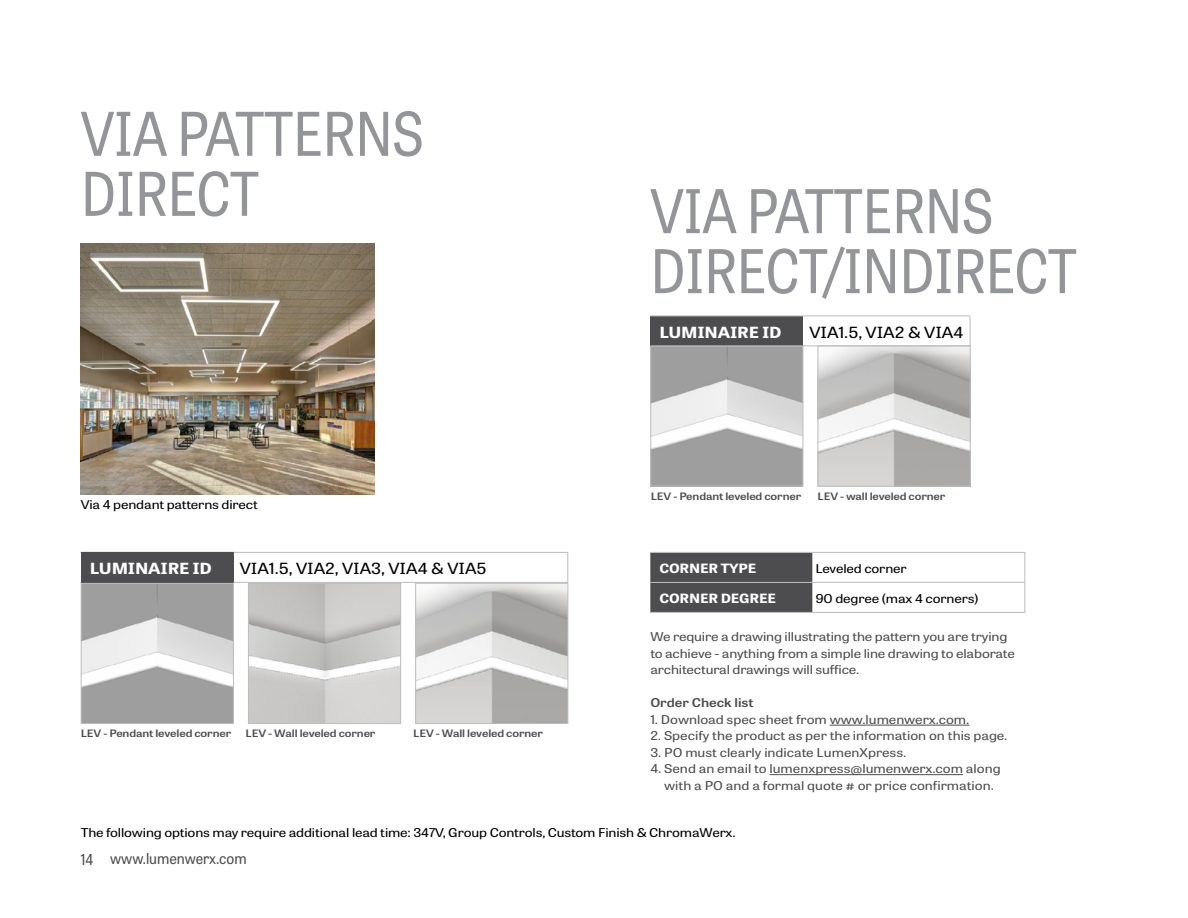
<style>
.page{position:relative;width:1188px;height:918px;background:#fff}
.page>*{position:absolute;margin:0;border:0;box-sizing:border-box;transform-origin:0 0}
.t1{font:60px/60px "Tablet Gothic";letter-spacing:-.01em;color:#939598;scale:.9 1}
.t2{font:15.3px "Tablet Gothic";color:#000;scale:1.18 1}
.t3{font:700 15.3px "Tablet Gothic";letter-spacing:-.01em;color:#fff;scale:1.18 1}
.t4{font:15px "Tablet Gothic";color:#4d4d4f;scale:.95 1}
.t5{font:700 12.75px "Tablet Gothic";letter-spacing:-.01em;color:#fff;scale:1.18 1}
.t6{font:12.15px/16.5px "Tablet Gothic";letter-spacing:-.01em;color:#4d4d4f;scale:1.18 1}
.t7{font:12.15px "Tablet Gothic";letter-spacing:-.01em;color:#000;scale:1.18 1}
.t8{font:600 12.15px "Tablet Gothic";color:#4d4d4f;scale:1.18 1}
.t9{font:600 10.2px "Tablet Gothic";letter-spacing:-.01em;color:#4d4d4f;scale:1.18 1}
</style>
<div class="page">
<img style="left:250px;top:585px;width:149px;height:137px">
<div style="left:248px;top:583px;width:153px;height:141px;border:1px solid #bcbec0"></div>
<img style="left:81px;top:243px;width:294px;height:252px">
<img style="left:652px;top:347px;width:149px;height:137px">
<div style="left:650px;top:345px;width:153px;height:141px;border:1px solid #bcbec0"></div>
<img style="left:820px;top:347px;width:149px;height:137px">
<div style="left:818px;top:345px;width:153px;height:141px;border:1px solid #bcbec0"></div>
<img style="left:83px;top:585px;width:149px;height:137px">
<div style="left:81px;top:583px;width:153px;height:141px;border:1px solid #bcbec0"></div>
<img style="left:417px;top:585px;width:149px;height:137px">
<div style="left:415px;top:583px;width:153px;height:141px;border:1px solid #bcbec0"></div>
<div style="left:81px;top:552px;width:153px;height:30px;background:#4d4d4f"></div>
<hr style="left:81px;top:582px;width:153px;height:1px;background:#4d4d4f">
<hr style="left:234px;top:552px;width:334px;height:1px;background:#bcbec0">
<svg style="left:567px;top:553px;width:1px;height:29px"></svg>
<hr style="left:234px;top:582px;width:334px;height:1px;background:#bcbec0">
<div style="left:650px;top:316px;width:153px;height:30px;background:#4d4d4f"></div>
<hr style="left:650px;top:315px;width:153px;height:1px;background:#bcbec0">
<hr style="left:803px;top:315px;width:168px;height:1px;background:#bcbec0">
<svg style="left:970px;top:316px;width:1px;height:29px"></svg>
<hr style="left:650px;top:345px;width:153px;height:1px;background:#bcbec0">
<hr style="left:803px;top:345px;width:168px;height:1px;background:#bcbec0">
<div style="left:650px;top:553px;width:162px;height:59px;background:#4d4d4f"></div>
<hr style="left:650px;top:552px;width:162px;height:1px;background:#bcbec0">
<hr style="left:812px;top:552px;width:213px;height:1px;background:#bcbec0">
<hr style="left:650px;top:582px;width:162px;height:1px;background:#bcbec0">
<hr style="left:812px;top:582px;width:213px;height:1px;background:#bcbec0">
<svg style="left:1024px;top:553px;width:1px;height:59px"></svg>
<hr style="left:650px;top:612px;width:162px;height:1px;background:#bcbec0">
<hr style="left:812px;top:612px;width:213px;height:1px;background:#bcbec0">
<hr style="left:830px;top:725px;width:140px;height:1px;background:#4d4d4f">
<hr style="left:770px;top:774px;width:193px;height:1px;background:#4d4d4f">
<h1 class="t1" style="left:81px;top:101px;width:383px">VIA PATTERNS<br>DIRECT</h1>
<p class="t7" style="left:81px;top:496px;width:152px">Via 4 pendant patterns direct</p>
<p class="t3" style="left:90px;top:558px;width:105px">LUMINAIRE ID</p>
<p class="t2" style="left:240px;top:558px;width:211px">VIA1.5, VIA2, VIA3, VIA4 &amp; VIA5</p>
<p class="t9" style="left:81px;top:727px;width:129px">LEV - Pendant leveled corner</p>
<p class="t9" style="left:246px;top:727px;width:112px">LEV - Wall leveled corner</p>
<p class="t9" style="left:413px;top:727px;width:112px">LEV - Wall leveled corner</p>
<h1 class="t1" style="left:650px;top:179px;width:476px">VIA PATTERNS<br>DIRECT/INDIRECT</h1>
<p class="t3" style="left:659px;top:321px;width:105px">LUMINAIRE ID</p>
<p class="t2" style="left:809px;top:322px;width:132px">VIA1.5, VIA2 &amp; VIA4</p>
<p class="t9" style="left:651px;top:489px;width:129px">LEV - Pendant leveled corner</p>
<p class="t9" style="left:818px;top:489px;width:110px">LEV - wall leveled corner</p>
<p class="t5" style="left:659px;top:559px;width:84px">CORNER TYPE</p>
<p class="t7" style="left:815px;top:560px;width:79px">Leveled corner</p>
<p class="t5" style="left:659px;top:589px;width:100px">CORNER DEGREE</p>
<p class="t7" style="left:815px;top:590px;width:140px">90 degree (max 4 corners)</p>
<p class="t6" style="left:650px;top:628px;width:310px">We require a drawing illustrating the pattern you are trying to achieve - anything from a simple line drawing to elaborate architectural drawings will suffice.</p>
<p class="t8" style="left:650px;top:694px;width:89px">Order Check list</p>
<p class="t6" style="left:650px;top:711px;width:272px">1. Download spec sheet from www.lumenwerx.com.</p>
<p class="t6" style="left:650px;top:727px;width:304px">2. Specify the product as per the information on this page.</p>
<p class="t6" style="left:650px;top:744px;width:219px">3. PO must clearly indicate LumenXpress.</p>
<p class="t6" style="left:650px;top:760px;width:299px;text-align:center">4. Send an email to lumenxpress@lumenwerx.com along with a PO and a formal quote # or price confirmation.</p>
<p class="t7" style="left:81px;top:824px;width:556px">The following options may require additional lead time: 347V, Group Controls, Custom Finish &amp; ChromaWerx.</p>
<p class="t4" style="left:81px;top:848px;width:176px">14 www.lumenwerx.com</p>
</div>
